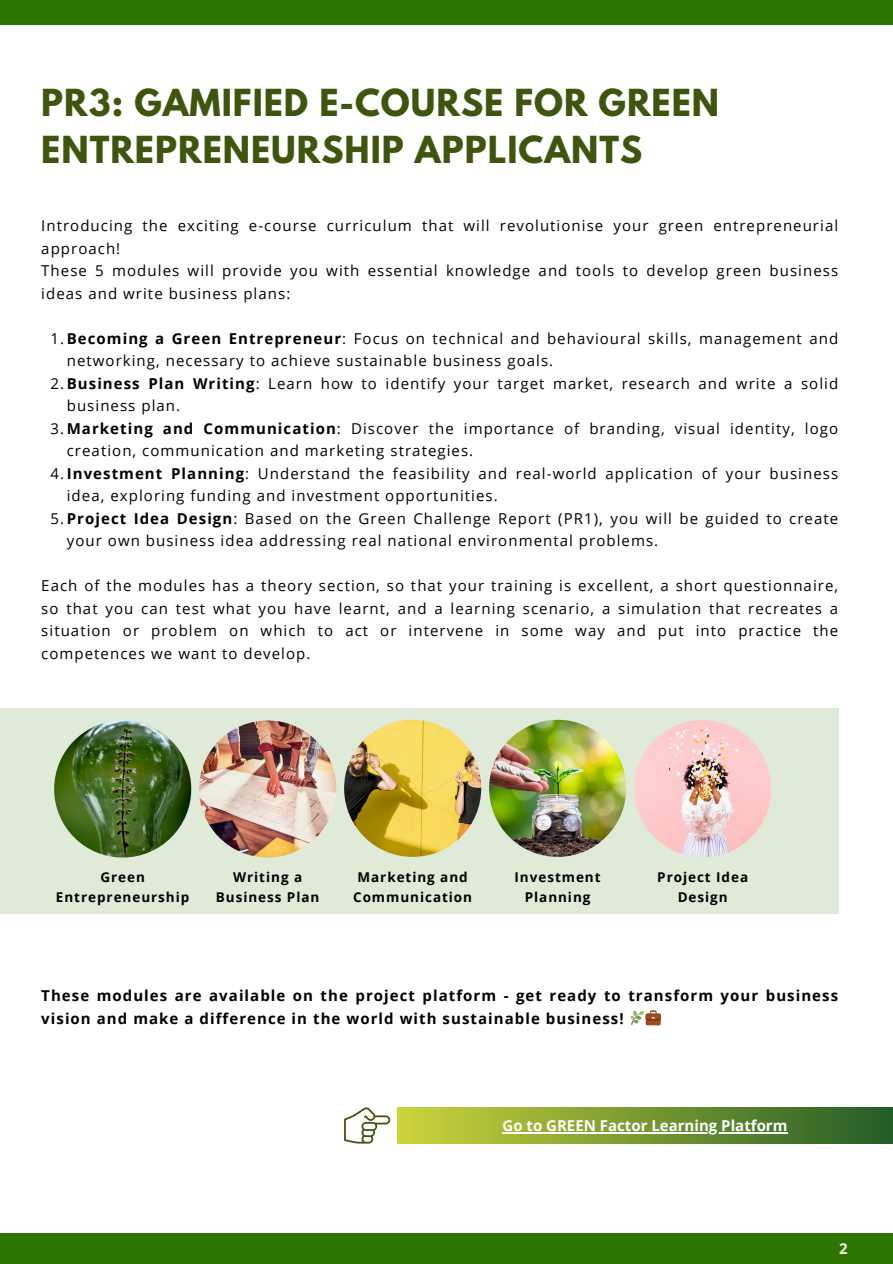
<style>
.page{position:relative;width:893px;height:1264px;background:#fff}
.page>*{position:absolute;margin:0;border:0;box-sizing:border-box;transform-origin:0 0}
.t1{font:700 33px/46.2px "League Spartan";letter-spacing:.03em;color:#3d550c}
.t2{font:15px/22.5px "Open Sans";letter-spacing:.07em;color:#000}
.t3{font:700 15px/22.5px "Open Sans";letter-spacing:.07em;color:#000}
.t4{font:700 15px "Open Sans";color:#fff}
.t5{font:700 15px "Open Sans";color:#f5f3f5}
.t6{font:700 13.5px/20.2px "Open Sans";letter-spacing:.07em;color:#000;text-align:center}
.s1{font-weight:700}
</style>
<div class="page">
<div style="left:0;top:1232px;width:892px;height:31px;background:#2e7500"></div>
<div style="left:0;top:0;width:892px;height:24px;background:#2e7500"></div>
<div style="left:0;top:707px;width:838px;height:206px;background:#dfead9"></div>
<svg style="left:397px;top:1107px;width:495px;height:36px;background:#799934"></svg>
<hr style="left:502px;top:1132px;width:285px;height:1px;background:#fff">
<svg style="left:344px;top:1107px;width:46px;height:36px"></svg>
<img style="left:54px;top:720px;width:137px;height:137px;border-radius:50%">
<img style="left:199px;top:720px;width:137px;height:137px;border-radius:50%">
<img style="left:344px;top:719px;width:137px;height:137px;border-radius:50%">
<img style="left:489px;top:719px;width:137px;height:137px;border-radius:50%">
<img style="left:634px;top:720px;width:137px;height:137px;border-radius:50%">
<h2 class="t1" style="left:41px;top:84px;width:679px">PR3: GAMIFIED E-COURSE FOR GREEN<br>ENTREPRENEURSHIP APPLICANTS</h2>
<h1 class="t2" style="left:41px;top:214px;width:798px">Introducing the exciting e-course curriculum that will revolutionise your green entrepreneurial approach!</h1>
<p class="t2" style="left:41px;top:259px;width:798px">These 5 modules will provide you with essential knowledge and tools to develop green business ideas and write business plans:</p>
<p class="t2" style="left:67px;top:326px;width:772px;text-indent:-16px">1.<span class="s1">Becoming a Green Entrepreneur</span>: Focus on technical and behavioural skills, management and networking, necessary to achieve sustainable business goals.</p>
<p class="t2" style="left:67px;top:371px;width:772px;text-indent:-16px">2.<span class="s1">Business Plan Writing</span>: Learn how to identify your target market, research and write a solid business plan.</p>
<p class="t2" style="left:67px;top:416px;width:772px;text-indent:-16px">3.<span class="s1">Marketing and Communication</span>: Discover the importance of branding, visual identity, logo creation, communication and marketing strategies.</p>
<p class="t2" style="left:67px;top:461px;width:772px;text-indent:-16px">4.<span class="s1">Investment Planning</span>: Understand the feasibility and real-world application of your business idea, exploring funding and investment opportunities.</p>
<p class="t2" style="left:67px;top:506px;width:772px;text-indent:-16px">5.<span class="s1">Project Idea Design</span>: Based on the Green Challenge Report (PR1), you will be guided to create your own business idea addressing real national environmental problems.</p>
<p class="t2" style="left:41px;top:574px;width:798px;text-align:justify">Each of the modules has a theory section, so that your training is excellent, a short questionnaire, so that you can test what you have learnt, and a learning scenario, a simulation that recreates a situation or problem on which to act or intervene in some way and put into practice the competences we want to develop.</p>
<h2 class="t6" style="left:56px;top:866px;width:135px">Green<br>Entrepreneurship</h2>
<h2 class="t6" style="left:216px;top:866px;width:105px">Writing a<br>Business Plan</h2>
<h2 class="t6" style="left:353px;top:866px;width:120px">Marketing and<br>Communication</h2>
<h2 class="t6" style="left:514px;top:866px;width:88px">Investment<br>Planning</h2>
<p class="t6" style="left:657px;top:866px;width:92px">Project Idea<br>Design</p>
<h2 class="t3" style="left:41px;top:983px;width:798px">These modules are available on the project platform - get ready to transform your business vision and make a difference in the world with sustainable business!</h2>
<p class="t4" style="left:502px;top:1114px;width:286px">Go to GREEN Factor Learning Platform</p>
<p class="t5" style="left:839px;top:1237px;width:10px">2</p>
</div>
